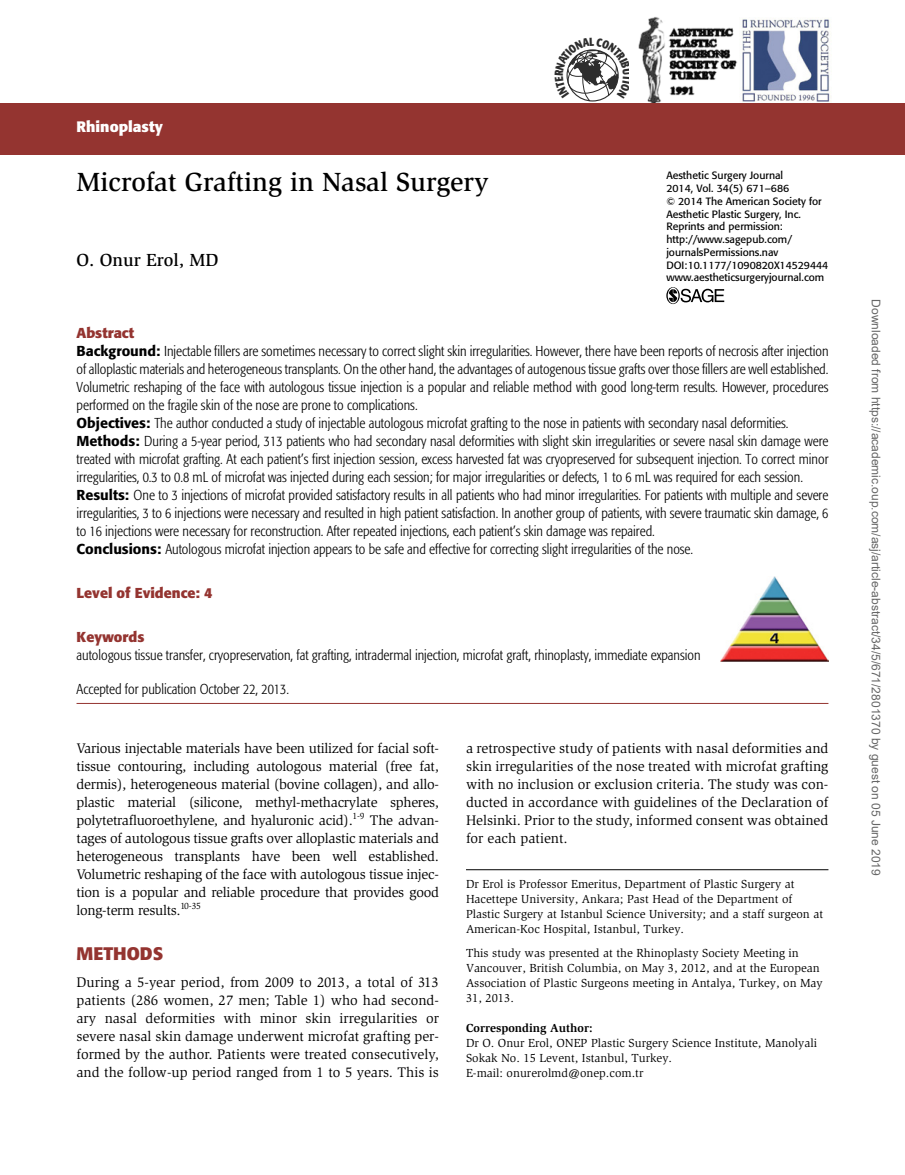
<style>
.page{position:relative;width:905px;height:1175px;background:#fff}
.page>*{position:absolute;margin:0;border:0;box-sizing:border-box;transform-origin:0 0}
.t1{font:500 27px "Slimbach";color:#000}
.t2{font:500 18px "Slimbach";color:#000}
.t3{font:700 18px "Formata";color:#943430}
.t4{font:700 15px "Formata";color:#fff}
.t5{font:300 condensed 14.25px/18px "Formata";color:#000}
.t6{font:14.25px/18px "Slimbach";color:#000;text-align:justify}
.t7{font:700 14.25px "Formata";color:#943430}
.t8{font:12px/15px "Slimbach";color:#000}
.t9{font:12px "Arial";color:#666}
.t10{font:700 12px "Slimbach";color:#000}
.t11{font:10.5px/12.8px "Formata";color:#000}
.s1{font-weight:700;font-stretch:normal;color:#943430}
.s2{font-weight:500;font-stretch:normal}
</style>
<div class="page">
<svg style="left:666px;top:287px;width:58px;height:17px"></svg>
<div style="left:0;top:104px;width:904px;height:50px;background:#943430"></div>
<hr style="left:466px;top:869px;width:362px;height:1px;background:#000">
<hr style="left:76px;top:703px;width:752px;height:1px;background:#943430">
<img style="left:720px;top:576px;width:108px;height:85px">
<img style="left:638px;top:17px;width:99px;height:85px">
<img style="left:741px;top:18px;width:90px;height:84px">
<svg style="left:566px;top:49px;width:53px;height:53px"></svg>
<p class="t4" style="left:76px;top:117px;width:88px">Rhinoplasty</p>
<h1 class="t1" style="left:76px;top:166px;width:413px">Microfat Grafting in Nasal Surgery</h1>
<p class="t2" style="left:76px;top:249px;width:143px">O. Onur Erol, MD</p>
<p class="t11" style="left:666px;top:169px;width:163px">Aesthetic Surgery Journal<br>2014, Vol. 34(5) 671 –686<br>© 2014 The American Society for<br>Aesthetic Plastic Surgery, Inc.<br>Reprints and permission: http://www .sagepub.com/ journalsPermissions.nav<br>DOI: 10.1177/1090820X14529444 www.aestheticsurgeryjournal.com</p>
<p class="t5" style="left:76px;top:324px;width:753px"><span class="s1">Abstract<br></span><span class="s2">Background:</span> Injectable fillers are sometimes necessary to correct slight skin irregularities. However, there have been reports of necrosis after injection of alloplastic materials and heterogeneous transplants. On the other hand, the advantages of autogenous tissue grafts over those fillers are well established.<br>Volumetric reshaping of the face with autologous tissue injection is a popular and reliable method with good long-term results. However, procedures performed on the fragile skin of the nose are prone to complications.<br><span class="s2">Objectives:</span> The author conducted a study of injectable autologous microfat grafting to the nose in patients with secondary nasal deformities.<br><span class="s2">Methods:</span> During a 5-year period, 313 patients who had secondary nasal deformities with slight skin irregularities or severe nasal skin damage were treated with microfat grafting. At each patient’s first injection session, excess harvested fat was cryopreserved for subsequent injection. To correct minor irregularities, 0.3 to 0.8 mL of microfat was injected during each session; for major irregularities or defects, 1 to 6 mL was required for each session.<br><span class="s2">Results:</span> One to 3 injections of microfat provided satisfactory results in all patients who had minor irregularities. For patients with multiple and severe irregularities, 3 to 6 injections were necessary and resulted in high patient satisfaction. In another group of patients, with severe traumatic skin damage, 6 to 16 injections were necessary for reconstruction. After repeated injections, each patient’s skin damage was repaired.<br><span class="s2">Conclusions:</span> Autologous microfat injection appears to be safe and effective for correcting slight irregularities of the nose.</p>
<p class="t7" style="left:76px;top:584px;width:137px">Level of evidence: 4</p>
<p class="t7" style="left:76px;top:627px;width:69px">Keywords</p>
<p class="t5" style="left:76px;top:645px;width:625px">autologous tissue transfer, cryopreservation, fat grafting, intradermal injection, microfat graft, rhinoplasty, immediate expansion</p>
<p class="t5" style="left:76px;top:680px;width:214px">Accepted for publication October 22, 2013.</p>
<p class="t6" style="left:76px;top:739px;width:364px">Various injectable materials have been utilized for facial soft&shy;tissue contouring, including autologous material (free fat, dermis), heterogeneous material (bovine collagen), and allo&shy;plastic material (silicone, methyl-methacrylate spheres, polytetrafluoroethylene, and hyaluronic acid).<sup>1-9</sup> The advan&shy;tages of autologous tissue grafts over alloplastic materials and heterogeneous transplants have been well established.<br>Volumetric reshaping of the face with autologous tissue injec&shy;tion is a popular and reliable procedure that provides good long-term results.<sup>10-35</sup></p>
<p class="t3" style="left:76px;top:942px;width:88px">Methods</p>
<p class="t6" style="left:76px;top:973px;width:364px">During a 5-year period, from 2009 to 2013, a total of 313 patients (286 women, 27 men; Table 1) who had second&shy;ary nasal deformities with minor skin irregularities or severe nasal skin damage underwent microfat grafting per&shy;formed by the author. Patients were treated consecutively, and the follow-up period ranged from 1 to 5 years. This is</p>
<p class="t6" style="left:466px;top:739px;width:364px">a retrospective study of patients with nasal deformities and skin irregularities of the nose treated with microfat grafting with no inclusion or exclusion criteria. The study was con&shy;ducted in accordance with guidelines of the Declaration of Helsinki. Prior to the study, informed consent was obtained for each patient.</p>
<p class="t8" style="left:466px;top:876px;width:358px">Dr Erol is Professor Emeritus, Department of Plastic Surgery at Hacettepe University, Ankara; Past Head of the Department of Plastic Surgery at Istanbul Science University; and a staff surgeon at American-Koc Hospital, Istanbul, Turkey.</p>
<p class="t8" style="left:466px;top:945px;width:358px">This study was presented at the Rhinoplasty Society Meeting in Vancouver, British Columbia, on May 3, 2012, and at the European Association of Plastic Surgeons meeting in Antalya, Turkey, on May 31, 2013.</p>
<p class="t10" style="left:466px;top:1020px;width:128px">Corresponding Author:</p>
<p class="t8" style="left:466px;top:1035px;width:352px">Dr O. Onur Erol, ONEP Plastic Surgery Science Institute, Manolyali<br>Sokak No. 15 Levent, Istanbul, Turkey.<br>E-mail: onurerolmd@onep.com.tr</p>
<p class="t9" style="left:880px;top:299px;width:577px;rotate:90deg">Downloaded from https://academic.oup.com/asj/article-abstract/34/5/671/2801370 by guest on 05 June 2019</p>
</div>
